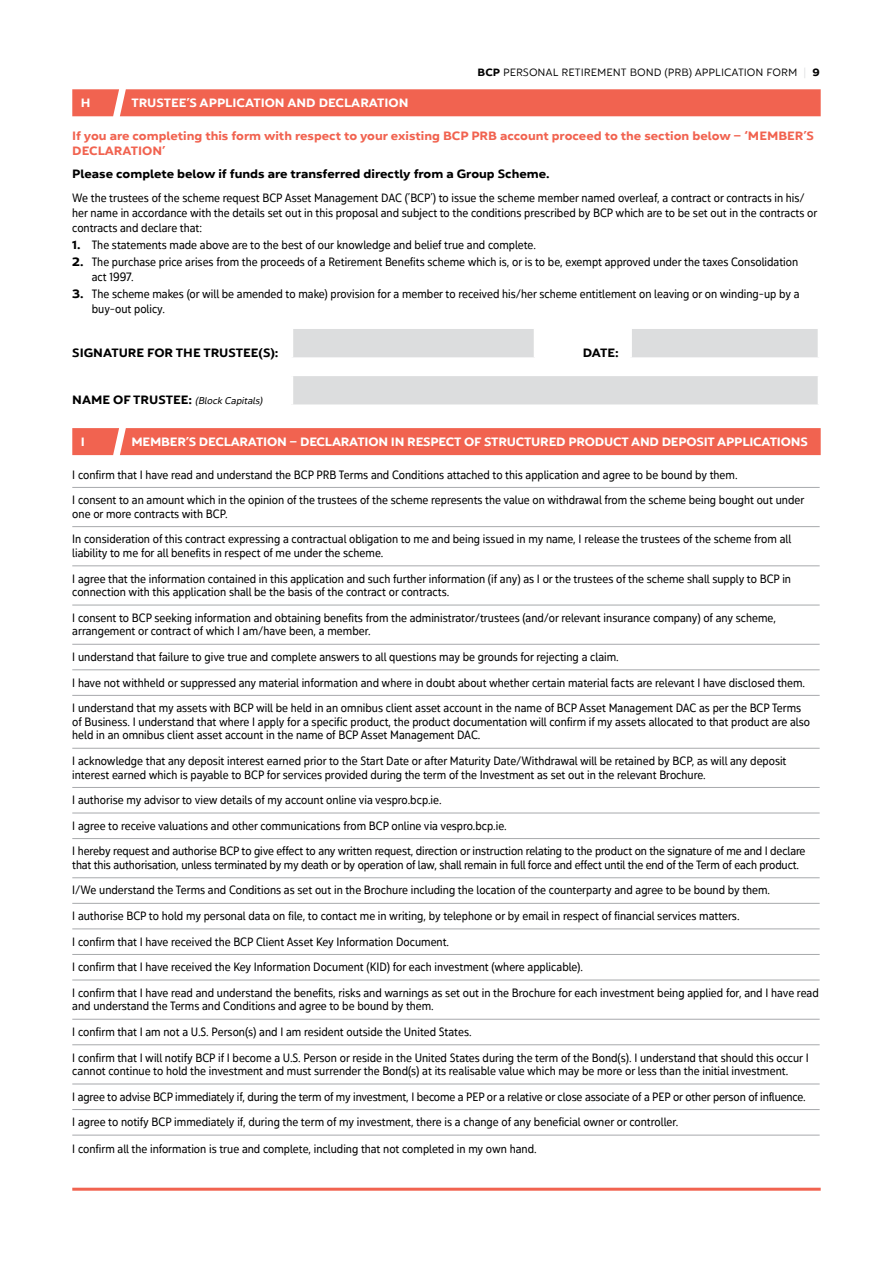
<style>
.page{position:relative;width:893px;height:1263px;background:#fff}
.page>*{position:absolute;margin:0;border:0;box-sizing:border-box;transform-origin:0 0}
.t1{font:12px/25.5px "Yorkten Con Reg";color:#000}
.t2{font:700 expanded 12px "Yorkten";letter-spacing:-.015em;color:#fff}
.t3{font:700 expanded 12px/15px "Yorkten";color:#f16350}
.t4{font:700 expanded 12px "Yorkten";color:#000}
.t5{font:10.5px "Yorkten Ext Boo";color:#000}
.t6{font:italic 9.75px "Yorkten Nor Reg";color:#000}
.s1{font-family:"Yorkten";font-weight:700;font-stretch:expanded}
.s2{color:#dcddde}
.s3{font-family:"Yorkten";font-weight:700;font-style:normal;font-stretch:expanded;font-size:12px}
</style>
<div class="page">
<hr style="left:72px;top:1188px;width:749px;height:3px;background:#f16350">
<div style="left:72px;top:89px;width:749px;height:27px;background:#f16350"></div>
<hr style="left:72px;top:487px;width:748px;height:1px;background:#a7a9ac">
<hr style="left:72px;top:526px;width:748px;height:1px;background:#a7a9ac">
<hr style="left:72px;top:565px;width:748px;height:1px;background:#a7a9ac">
<hr style="left:72px;top:605px;width:748px;height:1px;background:#a7a9ac">
<hr style="left:72px;top:644px;width:748px;height:1px;background:#a7a9ac">
<hr style="left:72px;top:669px;width:748px;height:1px;background:#a7a9ac">
<hr style="left:72px;top:695px;width:748px;height:1px;background:#a7a9ac">
<hr style="left:72px;top:748px;width:748px;height:1px;background:#a7a9ac">
<hr style="left:72px;top:787px;width:748px;height:1px;background:#a7a9ac">
<hr style="left:72px;top:813px;width:748px;height:1px;background:#a7a9ac">
<hr style="left:72px;top:838px;width:748px;height:1px;background:#a7a9ac">
<hr style="left:72px;top:877px;width:748px;height:1px;background:#a7a9ac">
<hr style="left:72px;top:903px;width:748px;height:1px;background:#a7a9ac">
<hr style="left:72px;top:928px;width:748px;height:1px;background:#a7a9ac">
<hr style="left:72px;top:954px;width:748px;height:1px;background:#a7a9ac">
<hr style="left:72px;top:980px;width:748px;height:1px;background:#a7a9ac">
<hr style="left:72px;top:1019px;width:748px;height:1px;background:#a7a9ac">
<hr style="left:72px;top:1044px;width:748px;height:1px;background:#a7a9ac">
<hr style="left:72px;top:1083px;width:748px;height:1px;background:#a7a9ac">
<hr style="left:72px;top:1109px;width:748px;height:1px;background:#a7a9ac">
<hr style="left:72px;top:1135px;width:748px;height:1px;background:#a7a9ac">
<svg style="left:293px;top:329px;width:525px;height:28px;background:#dfe0e1"></svg>
<div style="left:535px;top:327px;width:48px;height:32px;background:#fff"></div>
<hr style="left:534px;top:329px;width:3px;height:28px;background:#fff">
<hr style="left:629px;top:329px;width:3px;height:28px;background:#fff">
<div style="left:292px;top:375px;width:527px;height:31px;background:#dcddde"></div>
<hr style="left:290px;top:373px;width:531px;height:3px;background:#fff">
<hr style="left:290px;top:376px;width:3px;height:28px;background:#fff">
<hr style="left:818px;top:376px;width:3px;height:28px;background:#fff">
<hr style="left:290px;top:404px;width:531px;height:3px;background:#fff">
<div style="left:72px;top:428px;width:749px;height:27px;background:#f16350"></div>
<p class="t5" style="left:478px;top:66px;width:344px"><span class="s1">BCP</span> PERSONAL RETIREMENT BOND (PRB) APPLICATION FORM <span class="s2">|</span> <span class="s1">9</span></p>
<p class="t2" style="left:81px;top:95px;width:11px">H</p>
<p class="t2" style="left:131px;top:95px;width:279px">TRUSTEE’S APPLICATION AND DECLARATION</p>
<p class="t3" style="left:72px;top:128px;width:743px">If you are completing this form with respect to your existing BCP PRB account proceed to the section below – ‘MEMBER’S<br>DECLARATION’</p>
<p class="t4" style="left:72px;top:166px;width:479px">Please complete below if funds are transferred directly from a Group Scheme.</p>
<p class="t1" style="left:72px;top:190px;width:747px;line-height:15px">We the trustees of the scheme request BCP Asset Management DAC (’BCP’) to issue the scheme member named overleaf, a contract or contracts in his/ her name in accordance with the details set out in this proposal and subject to the conditions prescribed by BCP which are to be set out in the contracts or contracts and declare that:</p>
<p class="t1" style="left:72px;top:232px;width:465px"><span class="s1">1.</span> The statements made above are to the best of our knowledge and belief true and complete.</p>
<p class="t1" style="left:92px;top:254px;width:708px;line-height:15px;text-indent:-20px"><span class="s1">2.</span> The purchase price arises from the proceeds of a Retirement Benefits scheme which is, or is to be, exempt approved under the taxes Consolidation act 1997.</p>
<p class="t1" style="left:92px;top:286px;width:709px;line-height:15px;text-indent:-20px"><span class="s1">3.</span> The scheme makes (or will be amended to make) provision for a member to received his/her scheme entitlement on leaving or on winding-up by a buy-out policy.</p>
<p class="t4" style="left:72px;top:345px;width:208px">SIGNATURE FOR THE TRUSTEE(S):</p>
<p class="t4" style="left:583px;top:345px;width:38px">DATE:</p>
<p class="t6" style="left:72px;top:395px;width:194px"><span class="s3">N A M E O F T R U ST E E :</span> (Block Capitals)</p>
<p class="t2" style="left:81px;top:434px;width:6px">I</p>
<p class="t2" style="left:131px;top:434px;width:678px">MEMBER’S DECLARATION – DECLARATION IN RESPECT OF STRUCTURED PRODUCT AND DEPOSIT APPLICATIONS</p>
<p class="t1" style="left:72px;top:462px;width:734px">I confirm that I have read and understand the BCP PRB Terms and Conditions attached to this application and agree to be bound by them.<br>I consent to an amount which in the opinion of the trustees of the scheme represents the value on withdrawal from the scheme being bought out under</p>
<p class="t1" style="left:72px;top:501px;width:720px">one or more contracts with BCP.<br>In consideration of this contract expressing a contractual obligation to me and being issued in my name, I release the trustees of the scheme from all</p>
<p class="t1" style="left:72px;top:540px;width:720px">liability to me for all benefits in respect of me under the scheme.<br>I agree that the information contained in this application and such further information (if any) as I or the trustees of the scheme shall supply to BCP in</p>
<p class="t1" style="left:72px;top:579px;width:705px">connection with this application shall be the basis of the contract or contracts.<br>I consent to BCP seeking information and obtaining benefits from the administrator/trustees (and/or relevant insurance company) of any scheme,</p>
<p class="t1" style="left:72px;top:618px;width:734px">arrangement or contract of which I am/have been, a member.<br>I understand that failure to give true and complete answers to all questions may be grounds for rejecting a claim.<br>I have not withheld or suppressed any material information and where in doubt about whether certain material facts are relevant I have disclosed them.<br>I understand that my assets with BCP will be held in an omnibus client asset account in the name of BCP Asset Management DAC as per the BCP Terms</p>
<p class="t1" style="left:72px;top:715px;width:739px;line-height:13.6px">of Business. I understand that where I apply for a specific product, the product documentation will confirm if my assets allocated to that product are also held in an omnibus client asset account in the name of BCP Asset Management DAC.</p>
<p class="t1" style="left:72px;top:754px;width:716px;line-height:13.6px">I acknowledge that any deposit interest earned prior to the Start Date or after Maturity Date/Withdrawal will be retained by BCP, as will any deposit interest earned which is payable to BCP for services provided during the term of the Investment as set out in the relevant Brochure.</p>
<p class="t1" style="left:72px;top:787px;width:735px">I authorise my advisor to view details of my account online via vespro.bcp.ie.<br>I agree to receive valuations and other communications from BCP online via vespro.bcp.ie.<br>I hereby request and authorise BCP to give effect to any written request, direction or instruction relating to the product on the signature of me and I declare</p>
<p class="t1" style="left:72px;top:852px;width:748px">that this authorisation, unless terminated by my death or by operation of law, shall remain in full force and effect until the end of the Term of each product.<br>I/We understand the Terms and Conditions as set out in the Brochure including the location of the counterparty and agree to be bound by them.<br>I authorise BCP to hold my personal data on file, to contact me in writing, by telephone or by email in respect of financial services matters.<br>I confirm that I have received the BCP Client Asset Key Information Document.<br>I confirm that I have received the Key Information Document (KID) for each investment (where applicable).<br>I confirm that I have read and understand the benefits, risks and warnings as set out in the Brochure for each investment being applied for, and I have read</p>
<p class="t1" style="left:72px;top:993px;width:738px">and understand the Terms and Conditions and agree to be bound by them.<br>I confirm that I am not a U.S. Person(s) and I am resident outside the United States.<br>I confirm that I will notify BCP if I become a U.S. Person or reside in the United States during the term of the Bond(s). I understand that should this occur I</p>
<p class="t1" style="left:72px;top:1058px;width:735px">cannot continue to hold the investment and must surrender the Bond(s) at its realisable value which may be more or less than the initial investment.<br>I agree to advise BCP immediately if, during the term of my investment, I become a PEP or a relative or close associate of a PEP or other person of influence.<br>I agree to notify BCP immediately if, during the term of my investment, there is a change of any beneficial owner or controller.</p>
<p class="t1" style="left:72px;top:1136px;width:466px">I confirm all the information is true and complete, including that not completed in my own hand.</p>
</div>
